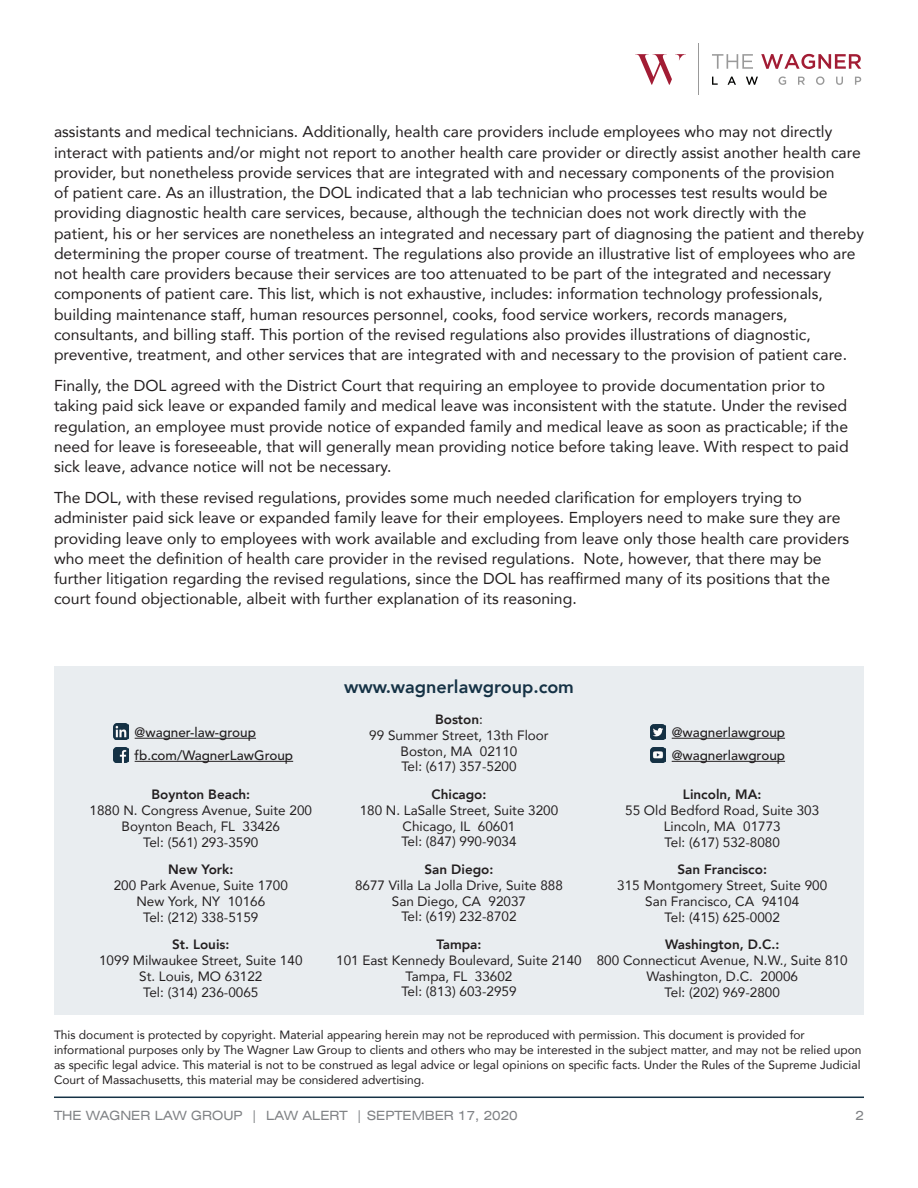
<style>
.page{position:relative;width:918px;height:1188px;background:#fff}
.page>*{position:absolute;margin:0;border:0;box-sizing:border-box;transform-origin:0 0}
.subhead{font:800 18px "Avenir";color:#153245}
.body_copy{font:15.75px/20.2px "Avenir";color:#231f20}
.body_copy-2{font:13.5px "Avenir";color:#231f20}
.body_copy-3{font:800 13.5px "Avenir";color:#231f20}
.body_copy-4{font:500 13.5px "Avenir";color:#231f20}
.t1{font:expanded 12.75px "Swiss 721 BT";color:#808285}
.bullets{font:12px/15px "Avenir";color:#231f20}
.s1{font-weight:400}
</style>
<div class="page">
<hr style="left:54px;top:1097px;width:810px;height:1px;background:#153245">
<svg style="left:761px;top:54px;width:100px;height:15px"></svg>
<svg style="left:712px;top:54px;width:41px;height:15px"></svg>
<svg style="left:712px;top:77px;width:46px;height:8px"></svg>
<svg style="left:779px;top:76px;width:82px;height:9px"></svg>
<hr style="left:698px;top:44px;width:1px;height:51px;background:#999">
<svg style="left:635px;top:54px;width:51px;height:31px"></svg>
<div style="left:54px;top:666px;width:810px;height:349px;background:#e9edf0"></div>
<img style="left:113px;top:724px;width:16px;height:16px">
<hr style="left:135px;top:738px;width:121px;height:1px;background:#231f20">
<img style="left:113px;top:747px;width:16px;height:16px">
<hr style="left:135px;top:761px;width:158px;height:1px;background:#231f20">
<img style="left:650px;top:724px;width:16px;height:16px">
<hr style="left:672px;top:738px;width:113px;height:1px;background:#231f20">
<img style="left:650px;top:747px;width:16px;height:16px">
<hr style="left:672px;top:761px;width:113px;height:1px;background:#231f20">
<p class="body_copy" style="left:54px;top:121px;width:811px">assistants and medical technicians. Additionally, health care providers include employees who may not directly interact with patients and/or might not report to another health care provider or directly assist another health care provider, but nonetheless provide services that are integrated with and necessary components of the provision<br>of patient care. As an illustration, the DOL indicated that a lab technician who processes test results would be providing diagnostic health care services, because, although the technician does not work directly with the patient, his or her services are nonetheless an integrated and necessary part of diagnosing the patient and thereby determining the proper course of treatment. The regulations also provide an illustrative list of employees who are not health care providers because their services are too attenuated to be part of the integrated and necessary components of patient care. This list, which is not exhaustive, includes: information technology professionals, building maintenance staff, human resources personnel, cooks, food service workers, records managers, consultants, and billing staff. This portion of the revised regulations also provides illustrations of diagnostic, preventive, treatment, and other services that are integrated with and necessary to the provision of patient care.</p>
<p class="body_copy" style="left:54px;top:375px;width:796px">Finally, the DOL agreed with the District Court that requiring an employee to provide documentation prior to taking paid sick leave or expanded family and medical leave was inconsistent with the statute. Under the revised regulation, an employee must provide notice of expanded family and medical leave as soon as practicable; if the need for leave is foreseeable, that will generally mean providing notice before taking leave. With respect to paid sick leave, advance notice will not be necessary.</p>
<p class="body_copy" style="left:54px;top:487px;width:797px">The DOL, with these revised regulations, provides some much needed clarification for employers trying to administer paid sick leave or expanded family leave for their employees. Employers need to make sure they are providing leave only to employees with work available and excluding from leave only those health care providers who meet the definition of health care provider in the revised regulations. Note, however, that there may be further litigation regarding the revised regulations, since the DOL has reaffirmed many of its positions that the court found objectionable, albeit with further explanation of its reasoning.</p>
<p class="body_copy-4" style="left:135px;top:724px;width:123px">@wagner-law-group</p>
<p class="body_copy-4" style="left:135px;top:748px;width:160px">fb.com/WagnerLawGroup</p>
<p class="body_copy-3" style="left:151px;top:784px;width:100px">Boynton Beach:</p>
<p class="body_copy-2" style="left:90px;top:799px;width:224px">1880 N. Congress Avenue, Suite 200</p>
<p class="body_copy-2" style="left:122px;top:815px;width:160px">Boynton Beach, FL 33426</p>
<p class="body_copy-2" style="left:143px;top:831px;width:117px">Tel: (561) 293-3590</p>
<p class="body_copy-3" style="left:168px;top:859px;width:67px">New York:</p>
<p class="body_copy-2" style="left:114px;top:874px;width:176px">200 Park Avenue, Suite 1700</p>
<p class="body_copy-2" style="left:136px;top:890px;width:130px">New York, NY 10166</p>
<p class="body_copy-2" style="left:143px;top:906px;width:117px">Tel: (212) 338-5159</p>
<p class="body_copy-3" style="left:172px;top:934px;width:59px">St. Louis:</p>
<p class="body_copy-2" style="left:99px;top:949px;width:205px">1099 Milwaukee Street, Suite 140</p>
<p class="body_copy-2" style="left:139px;top:965px;width:125px">St. Louis, MO 63122</p>
<p class="body_copy-2" style="left:143px;top:981px;width:117px">Tel: (314) 236-0065</p>
<p class="subhead" style="left:344px;top:672px;width:231px">www.wagnerlawgroup.com</p>
<p class="body_copy-3" style="left:435px;top:709px;width:49px">Boston<span class="s1">:</span></p>
<p class="body_copy-2" style="left:369px;top:724px;width:181px">99 Summer Street, 13th Floor</p>
<p class="body_copy-2" style="left:401px;top:740px;width:118px">Boston, MA 02110</p>
<p class="body_copy-2" style="left:401px;top:756px;width:117px">Tel: (617) 357-5200</p>
<p class="body_copy-3" style="left:432px;top:784px;width:56px">Chicago:</p>
<p class="body_copy-2" style="left:360px;top:799px;width:200px">180 N. LaSalle Street, Suite 3200</p>
<p class="body_copy-2" style="left:403px;top:815px;width:114px">Chicago, IL 60601</p>
<p class="body_copy-2" style="left:401px;top:831px;width:117px">Tel: (847) 990-9034</p>
<p class="body_copy-3" style="left:425px;top:859px;width:70px">San Diego:</p>
<p class="body_copy-2" style="left:355px;top:874px;width:209px">8677 Villa La Jolla Drive, Suite 888</p>
<p class="body_copy-2" style="left:392px;top:890px;width:136px">San Diego, CA 92037</p>
<p class="body_copy-2" style="left:401px;top:906px;width:117px">Tel: (619) 232-8702</p>
<p class="body_copy-3" style="left:436px;top:934px;width:47px">Tampa:</p>
<p class="body_copy-2" style="left:336px;top:949px;width:247px">101 East Kennedy Boulevard, Suite 2140</p>
<p class="body_copy-2" style="left:406px;top:965px;width:108px">Tampa, FL 33602</p>
<p class="body_copy-2" style="left:401px;top:981px;width:117px">Tel: (813) 603-2959</p>
<p class="body_copy-4" style="left:672px;top:724px;width:115px">@wagnerlawgroup</p>
<p class="body_copy-4" style="left:672px;top:748px;width:115px">@wagnerlawgroup</p>
<p class="body_copy-3" style="left:683px;top:784px;width:80px">Lincoln, MA:</p>
<p class="body_copy-2" style="left:625px;top:799px;width:196px">55 Old Bedford Road, Suite 303</p>
<p class="body_copy-2" style="left:664px;top:815px;width:119px">Lincoln, MA 01773</p>
<p class="body_copy-2" style="left:665px;top:831px;width:117px">Tel: (617) 532-8080</p>
<p class="body_copy-3" style="left:678px;top:859px;width:91px">San Francisco:</p>
<p class="body_copy-2" style="left:617px;top:874px;width:211px">315 Montgomery Street, Suite 900</p>
<p class="body_copy-2" style="left:645px;top:890px;width:156px">San Francisco, CA 94104</p>
<p class="body_copy-2" style="left:665px;top:906px;width:117px">Tel: (415) 625-0002</p>
<p class="body_copy-3" style="left:665px;top:934px;width:116px">Washington, D.C.:</p>
<p class="body_copy-2" style="left:597px;top:949px;width:252px">800 Connecticut Avenue, N.W., Suite 810</p>
<p class="body_copy-2" style="left:646px;top:965px;width:153px">Washington, D.C. 20006</p>
<p class="body_copy-2" style="left:665px;top:981px;width:117px">Tel: (202) 969-2800</p>
<p class="bullets" style="left:54px;top:1027px;width:809px">This document is protected by copyright. Material appearing herein may not be reproduced with permission. This document is provided for informational purposes only by The Wagner Law Group to clients and others who may be interested in the subject matter, and may not be relied upon as specific legal advice. This material is not to be construed as legal advice or legal opinions on specific facts. Under the Rules of the Supreme Judicial Court of Massachusetts, this material may be considered advertising.</p>
<p class="t1" style="left:54px;top:1108px;width:465px">THE WAGNER LAW GROUP | LAW ALERT | SEPTEMBER 17, 2020</p>
<p class="t1" style="left:855px;top:1108px;width:10px">2</p>
</div>
